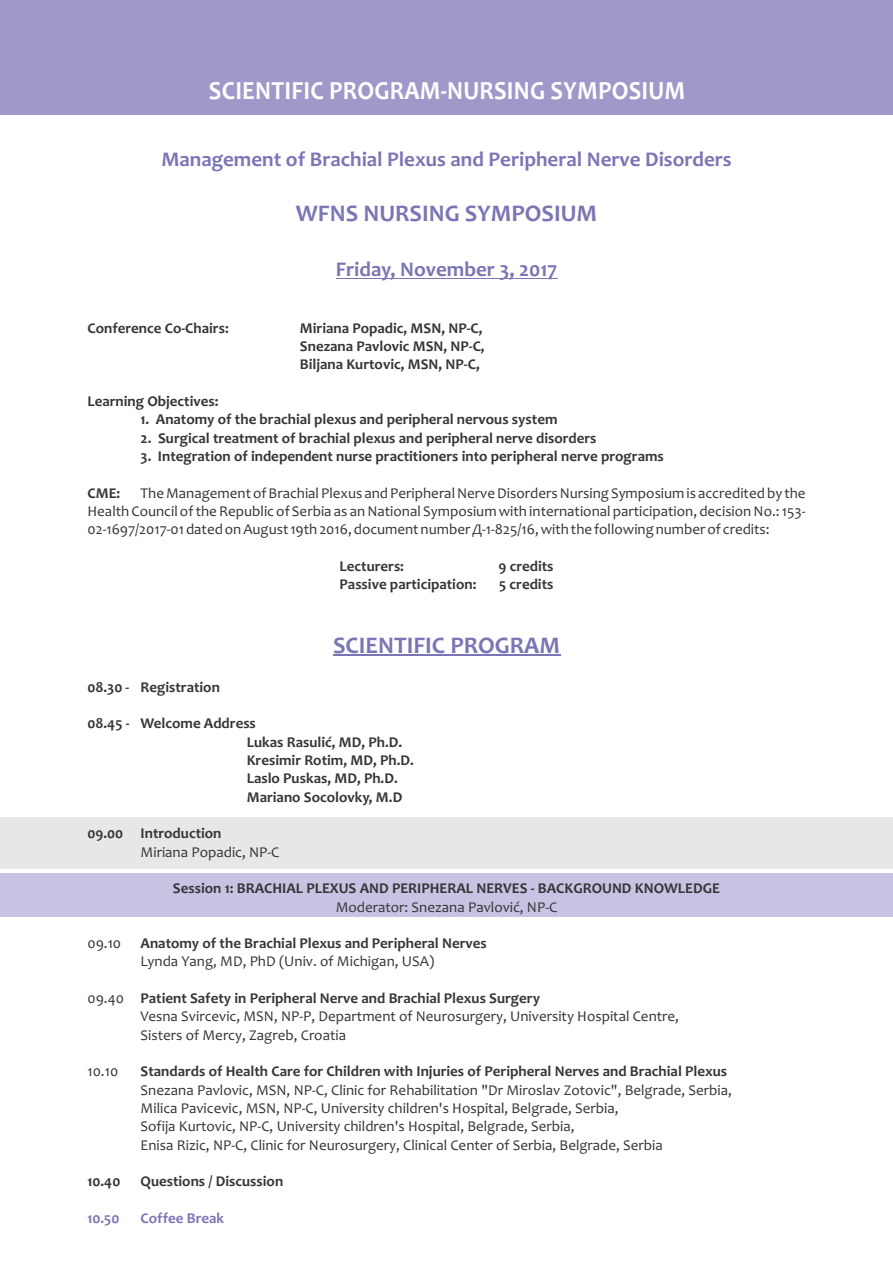
<style>
.page{position:relative;width:893px;height:1263px;background:#fff}
.page>*{position:absolute;margin:0;border:0;box-sizing:border-box;transform-origin:0 0}
.t1{font:700 26.4px "Candara";letter-spacing:.01em;color:#fff;scale:.91 1}
.t2{font:700 24px "Candara";color:#7a75b5}
.t3{font:700 21px "Candara";color:#7a75b5}
.t4{font:15px/18.3px "Candara";color:#383336}
.t5{font:700 15px/18.3px "Candara";color:#383336}
.t6{font:700 15px "Candara";color:#7a75b5}
.s1{font-weight:700}
</style>
<div class="page">
<div style="left:0;top:817px;width:893px;height:51px;background:#e6e8e8"></div>
<div style="left:0;top:873px;width:893px;height:44px;background:#c7c4e3"></div>
<div style="left:0;top:0;width:893px;height:115px;background:#9e99c9"></div>
<hr style="left:336px;top:278px;width:221px;height:1px;background:#7a75b5">
<hr style="left:333px;top:655px;width:227px;height:1px;background:#7a75b5">
<h1 class="t1" style="left:209px;top:80px;width:525px">SCIENTIFIC PROGRAM-NURSING SYMPOSIUM</h1>
<h3 class="t3" style="left:161px;top:151px;width:572px">Management of Brachial Plexus and Peripheral Nerve Disorders</h3>
<h2 class="t2" style="left:296px;top:203px;width:303px">WFNS NURSING SYMPOSIUM</h2>
<h3 class="t3" style="left:336px;top:261px;width:223px">Friday, November 3, 2017</h3>
<p class="t5" style="left:88px;top:320px;width:143px">Conference Co-Chairs:</p>
<p class="t5" style="left:300px;top:320px;width:186px">Miriana Popadic, MSN, NP-C,<br>Snezana Pavlovic MSN, NP-C,<br>Biljana Kurtovic, MSN, NP-C,</p>
<p class="t5" style="left:88px;top:394px;width:132px">Learning Objectives:</p>
<p class="t5" style="left:141px;top:412px;width:418px">1. Anatomy of the brachial plexus and peripheral nervous system</p>
<p class="t5" style="left:141px;top:430px;width:457px">2. Surgical treatment of brachial plexus and peripheral nerve disorders</p>
<p class="t5" style="left:141px;top:448px;width:525px">3. Integration of independent nurse practitioners into peripheral nerve programs</p>
<p class="t5" style="left:88px;top:485px;width:34px">CME:</p>
<p class="t4" style="left:87px;top:485px;width:720px;text-align:justify;text-indent:53px">The Management of Brachial Plexus and Peripheral Nerve Disorders Nursing Symposium is accredited by the Health Council of the Republic of Serbia as an National Symposium with international participation, decision No.: 153- 02-1697/2017-01 dated on August 19th 2016, document number Д-1-825/16, with the following number of credits:</p>
<p class="t5" style="left:340px;top:558px;width:66px">Lecturers:</p>
<p class="t5" style="left:498px;top:558px;width:57px">9 credits</p>
<p class="t5" style="left:340px;top:577px;width:138px">Passive participation:</p>
<p class="t5" style="left:499px;top:577px;width:56px">5 credits</p>
<h2 class="t2" style="left:333px;top:635px;width:229px">SCIENTIFIC PROGRAM</h2>
<p class="t5" style="left:87px;top:679px;width:134px">08.30 - Registration</p>
<p class="t5" style="left:247px;top:716px;width:169px;text-indent:-159px">08.45 - Welcome Address<br>Lukas Rasulić, MD, Ph.D.<br>Kresimir Rotim, MD, Ph.D.<br>Laslo Puskas, MD, Ph.D.<br>Mariano Socolovky, M.D</p>
<p class="t5" style="left:87px;top:826px;width:135px">09.00 Introduction</p>
<p class="t4" style="left:141px;top:844px;width:140px">Miriana Popadic, NP-C</p>
<p class="t5" style="left:173px;top:881px;width:549px">Session 1: BRACHIAL PLEXUS AND PERIPHERAL NERVES - BACKGROUND KNOWLEDGE</p>
<p class="t4" style="left:336px;top:899px;width:223px">Moderator: Snezana Pavlović, NP-C</p>
<p class="t4" style="left:87px;top:935px;width:35px">09.10</p>
<p class="t5" style="left:141px;top:935px;width:348px">Anatomy of the Brachial Plexus and Peripheral Nerves</p>
<p class="t4" style="left:141px;top:954px;width:295px">Lynda Yang, MD, PhD (Univ. of Michigan, USA)</p>
<p class="t4" style="left:141px;top:990px;width:540px;text-indent:-53px">09.40 <span class="s1">Patient Safety in Peripheral Nerve and Brachial Plexus Surgery<br></span>Vesna Svircevic, MSN, NP-P, Department of Neurosurgery, University Hospital Centre,<br>Sisters of Mercy, Zagreb, Croatia</p>
<p class="t4" style="left:87px;top:1064px;width:32px">10.10</p>
<p class="t5" style="left:141px;top:1064px;width:588px">Standards of Health Care for Children with Injuries of Peripheral Nerves and Brachial Plexus</p>
<p class="t4" style="left:141px;top:1082px;width:593px">Snezana Pavlovic, MSN, NP-C, Clinic for Rehabilitation "Dr Miroslav Zotovic", Belgrade, Serbia, Milica Pavicevic, MSN, NP-C, University children's Hospital, Belgrade, Serbia,<br>Sofija Kurtovic, NP-C, University children's Hospital, Belgrade, Serbia,<br>Enisa Rizic, NP-C, Clinic for Neurosurgery, Clinical Center of Serbia, Belgrade, Serbia</p>
<p class="t5" style="left:87px;top:1174px;width:34px">10.40</p>
<p class="t5" style="left:141px;top:1174px;width:144px">Questions / Discussion</p>
<p class="t6" style="left:88px;top:1212px;width:33px">10.50</p>
<p class="t6" style="left:141px;top:1212px;width:85px">Coffee Break</p>
</div>
